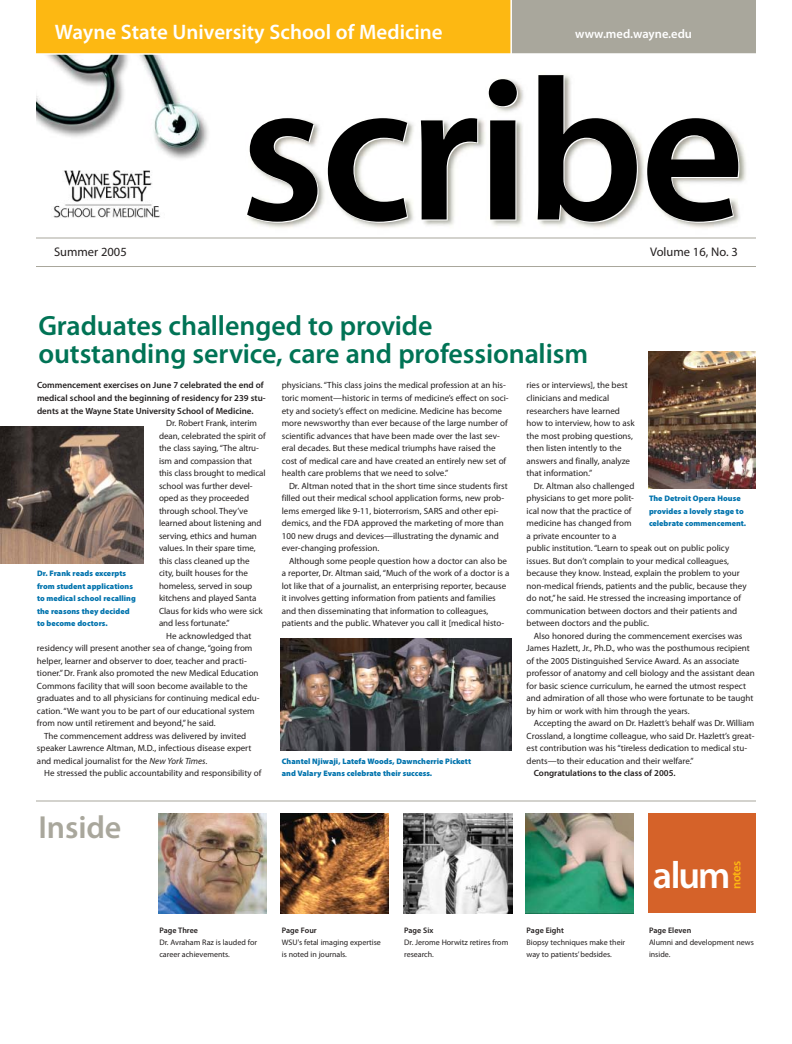
<style>
.page{position:relative;width:792px;height:1044px;background:#fff}
.page>*{position:absolute;margin:0;border:0;box-sizing:border-box;transform-origin:0 0}
.t1{font:600 203.3px "Myriad Pro";letter-spacing:-.02em;color:#000}
.t2{font:600 38.1px "Myriad Pro";color:#fff}
.t3{font:600 32px "Myriad Pro";letter-spacing:-.005em;color:#a9a79c}
.t4{font:600 28px/28px "Myriad Pro";letter-spacing:-.005em;color:#007355}
.t5{font:600 21px "Myriad Pro";color:#fff}
.t6{font:12.5px "Myriad Pro";color:#231f1f}
.t7{font:600 12.5px "Myriad Pro";color:#fff}
.t8{font:600 12.4px "Myriad Pro";letter-spacing:-.02em;color:#fdb812}
.t9{font:9px/12.5px "Myriad Pro";color:#231f1f}
.t10{font:600 9px/12.5px "Myriad Pro";color:#231f1f}
.t11{font:900 8px/12.5px "Myriad Pro";letter-spacing:.005em;color:#0073ad}
.t12{font:8px/12px "Myriad Pro";color:#231f1f}
.t13{font:600 8px "Myriad Pro";letter-spacing:.005em;color:#231f1f}
.s1{font-style:italic}
</style>
<div class="page">
<img style="left:248px;top:74px;width:498px;height:154px">
<div style="left:648px;top:814px;width:108px;height:100px;background:#d56229"></div>
<div style="left:36px;top:0;width:475px;height:54px;background:#fdb812"></div>
<div style="left:511px;top:0;width:245px;height:54px;background:#a9a79c"></div>
<img style="left:158px;top:814px;width:108px;height:100px">
<img style="left:281px;top:814px;width:108px;height:100px">
<img style="left:526px;top:814px;width:108px;height:100px">
<img style="left:403px;top:814px;width:110px;height:100px">
<hr style="left:36px;top:801px;width:720px;height:1px;background:#a9a79c">
<hr style="left:510px;top:0;width:2px;height:54px;background:#fff">
<hr style="left:36px;top:266px;width:720px;height:1px;background:#a9a79c">
<hr style="left:36px;top:238px;width:720px;height:1px;background:#a9a79c">
<img style="left:36px;top:55px;width:172px;height:104px">
<img style="left:53px;top:170px;width:107px;height:48px">
<hr style="left:36px;top:53px;width:720px;height:2px;background:#fff">
<img style="left:281px;top:638px;width:230px;height:113px">
<img style="left:0;top:426px;width:144px;height:138px">
<img style="left:648px;top:351px;width:108px;height:137px">
<h3 class="t5" style="left:55px;top:24px;width:389px">Wayne State University School of Medicine</h3>
<h3 class="t7" style="left:575px;top:29px;width:118px">www.med.wayne.edu</h3>
<h1 class="t1" style="left:240px;top:74px;width:507px">scribe</h1>
<h3 class="t6" style="left:54px;top:248px;width:74px">Summer 2005</h3>
<h3 class="t6" style="left:650px;top:248px;width:89px">Volume 16, No. 3</h3>
<h3 class="t4" style="left:38px;top:314px;width:551px">Graduates challenged to provide<br>outstanding service, care and professionalism</h3>
<p class="t10" style="left:37px;top:380px;width:230px">Commencement exercises on June 7 celebrated the end of medical school and the beginning of residency for 239 stu&shy;dents at the Wayne State University School of Medicine.</p>
<p class="t9" style="left:166px;top:417px;width:92px">Dr. Robert Frank, interim</p>
<p class="t9" style="left:159px;top:430px;width:108px">dean, celebrated the spirit of</p>
<p class="t9" style="left:159px;top:442px;width:101px">the class saying, “The altru-</p>
<p class="t9" style="left:159px;top:455px;width:95px">ism and compassion that</p>
<p class="t9" style="left:159px;top:467px;width:108px">this class brought to medical</p>
<p class="t9" style="left:159px;top:480px;width:95px">school was further devel-</p>
<p class="t9" style="left:159px;top:492px;width:92px">oped as they proceeded</p>
<p class="t9" style="left:159px;top:505px;width:90px">through school. They’ve</p>
<p class="t9" style="left:159px;top:517px;width:104px">learned about listening and</p>
<p class="t9" style="left:159px;top:530px;width:99px">serving, ethics and human</p>
<p class="t9" style="left:159px;top:542px;width:98px">values. In their spare time,</p>
<p class="t9" style="left:159px;top:555px;width:92px">this class cleaned up the</p>
<p class="t9" style="left:159px;top:567px;width:90px">city, built houses for the</p>
<p class="t9" style="left:159px;top:580px;width:95px">homeless, served in soup</p>
<p class="t9" style="left:159px;top:592px;width:99px">kitchens and played Santa</p>
<p class="t9" style="left:159px;top:605px;width:105px">Claus for kids who were sick</p>
<p class="t9" style="left:159px;top:617px;width:72px">and less fortunate.”</p>
<p class="t9" style="left:166px;top:630px;width:87px">He acknowledged that</p>
<p class="t9" style="left:37px;top:642px;width:217px">residency will present another sea of change, “going from</p>
<p class="t9" style="left:37px;top:655px;width:211px">helper, learner and observer to doer, teacher and practi-</p>
<p class="t9" style="left:37px;top:667px;width:223px">tioner.” Dr. Frank also promoted the new Medical Education</p>
<p class="t9" style="left:37px;top:680px;width:212px">Commons facility that will soon become available to the</p>
<p class="t9" style="left:37px;top:692px;width:224px">graduates and to all physicians for continuing medical edu-</p>
<p class="t9" style="left:37px;top:705px;width:219px">cation. “We want you to be part of our educational system</p>
<p class="t9" style="left:37px;top:717px;width:180px">from now until retirement and beyond,” he said.</p>
<p class="t9" style="left:44px;top:730px;width:204px">The commencement address was delivered by invited</p>
<p class="t9" style="left:37px;top:742px;width:216px">speaker Lawrence Altman, M.D., infectious disease expert</p>
<p class="t9" style="left:37px;top:755px;width:172px">and medical journalist for the <span class="s1">New York Times</span>.</p>
<p class="t9" style="left:44px;top:767px;width:219px">He stressed the public accountability and responsibility of</p>
<h3 class="t3" style="left:38px;top:815px;width:85px">Inside</h3>
<p class="t9" style="left:282px;top:380px;width:228px">physicians. “This class joins the medical profession at an his&shy;toric moment—historic in terms of medicine’s effect on soci&shy;ety and society’s effect on medicine. Medicine has become more newsworthy than ever because of the large number of scientific advances that have been made over the last sev&shy;eral decades. But these medical triumphs have raised the cost of medical care and have created an entirely new set of health care problems that we need to solve.”</p>
<p class="t9" style="left:282px;top:480px;width:227px;text-indent:7px">Dr. Altman noted that in the short time since students first filled out their medical school application forms, new prob&shy;lems emerged like 9-11, bioterrorism, SARS and other epi&shy;demics, and the FDA approved the marketing of more than 100 new drugs and devices—illustrating the dynamic and ever-changing profession.</p>
<p class="t9" style="left:282px;top:555px;width:229px;text-indent:7px">Although some people question how a doctor can also be a reporter, Dr. Altman said, “Much of the work of a doctor is a lot like that of a journalist, an enterprising reporter, because it involves getting information from patients and families and then disseminating that information to colleagues, patients and the public. Whatever you call it [medical histo-</p>
<p class="t9" style="left:527px;top:380px;width:110px">ries or interviews], the best clinicians and medical researchers have learned how to interview, how to ask the most probing questions, then listen intently to the answers and finally, analyze that information.”</p>
<p class="t9" style="left:527px;top:480px;width:222px;text-indent:7px">Dr. Altman also challenged<br>physicians to get more polit-<br>ical now that the practice of<br>medicine has changed from<br>a private encounter to a<br>public institution. “Learn to speak out on public policy issues. But don’t complain to your medical colleagues, because they know. Instead, explain the problem to your non-medical friends, patients and the public, because they do not,” he said. He stressed the increasing importance of communication between doctors and their patients and between doctors and the public.</p>
<p class="t9" style="left:527px;top:630px;width:230px;text-indent:7px">Also honored during the commencement exercises was James Hazlett, Jr., Ph.D., who was the posthumous recipient of the 2005 Distinguished Service Award. As an associate professor of anatomy and cell biology and the assistant dean for basic science curriculum, he earned the utmost respect and admiration of all those who were fortunate to be taught by him or work with him through the years.</p>
<p class="t9" style="left:527px;top:717px;width:229px;text-indent:7px">Accepting the award on Dr. Hazlett’s behalf was Dr. William Crossland, a longtime colleague, who said Dr. Hazlett’s great&shy;est contribution was his “tireless dedication to medical stu&shy;dents—to their education and their welfare.”</p>
<p class="t10" style="left:534px;top:767px;width:143px">Congratulations to the class of 2005.</p>
<p class="t11" style="left:649px;top:493px;width:99px">The Detroit Opera House provides a lovely stage to celebrate commencement.</p>
<p class="t11" style="left:37px;top:568px;width:100px">Dr. Frank reads excerpts from student applications to medical school recalling the reasons they decided to become doctors.</p>
<p class="t11" style="left:282px;top:755px;width:191px">Chantel Njiwaji, Latefa Woods, Dawncherrie Pickett and Valary Evans celebrate their success.</p>
<p class="t13" style="left:159px;top:927px;width:40px">Page Three</p>
<p class="t12" style="left:159px;top:937px;width:99px">Dr. Avraham Raz is lauded for career achievements.</p>
<p class="t13" style="left:282px;top:927px;width:36px">Page Four</p>
<p class="t12" style="left:282px;top:937px;width:101px">WSU's fetal imaging expertise is noted in journals.</p>
<p class="t13" style="left:404px;top:927px;width:31px">Page Six</p>
<p class="t12" style="left:404px;top:937px;width:106px">Dr. Jerome Horwitz retires from research.</p>
<p class="t13" style="left:527px;top:927px;width:39px">Page Eight</p>
<p class="t12" style="left:527px;top:937px;width:100px">Biopsy techniques make their way to patients’ bedsides.</p>
<h2 class="t2" style="left:653px;top:861px;width:79px">alum</h2>
<h3 class="t8" style="left:732px;top:889px;width:30px;rotate:-90deg">notes</h3>
<p class="t13" style="left:649px;top:927px;width:44px">Page Eleven</p>
<p class="t12" style="left:649px;top:937px;width:106px">Alumni and development news inside.</p>
</div>
